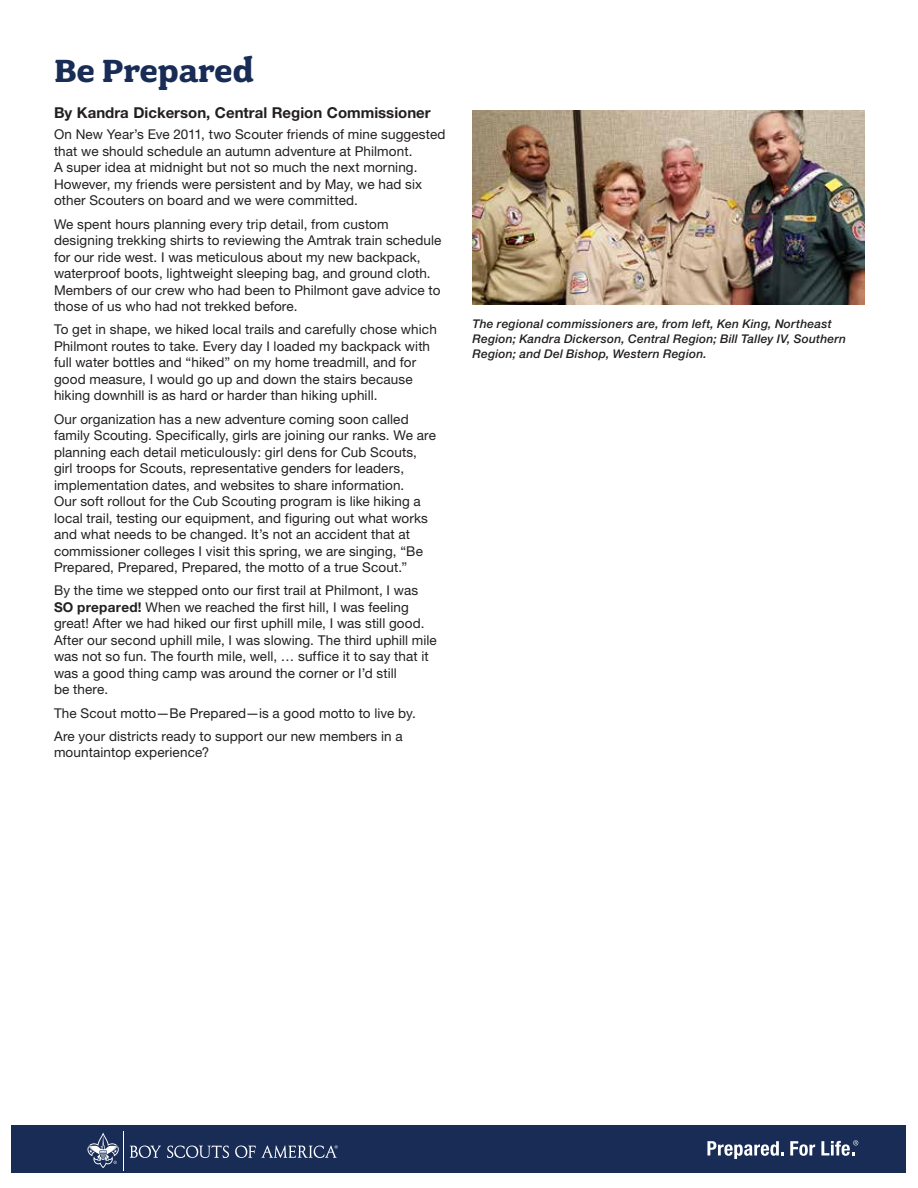
<style>
.page{position:relative;width:918px;height:1188px;background:#fff}
.page>*{position:absolute;margin:0;border:0;box-sizing:border-box;transform-origin:0 0}
.t1{font:700 36px "Fairplex Wide";letter-spacing:-.01em;color:#182c56}
.t2{font:700 15px "Helvetica Neue LT Std";color:#231f20}
.t3{font:13.5px/16.5px "Helvetica Neue LT Std";letter-spacing:.01em;color:#231f20}
.t4{font:italic 500 12px/15px "Helvetica Neue LT Std";letter-spacing:.02em;color:#231f20}
.s1{font-weight:700}
</style>
<div class="page">
<div style="left:12px;top:1126px;width:894px;height:47px;background:#182c56"></div>
<svg style="left:87px;top:1133px;width:32px;height:35px"></svg>
<hr style="left:123px;top:1131px;width:1px;height:40px;background:#fff">
<svg style="left:130px;top:1146px;width:31px;height:12px"></svg>
<svg style="left:167px;top:1146px;width:62px;height:12px"></svg>
<svg style="left:235px;top:1146px;width:21px;height:12px"></svg>
<svg style="left:262px;top:1145px;width:76px;height:13px"></svg>
<svg style="left:707px;top:1141px;width:77px;height:18px"></svg>
<svg style="left:790px;top:1141px;width:25px;height:15px"></svg>
<svg style="left:821px;top:1140px;width:37px;height:16px"></svg>
<img style="left:472px;top:111px;width:392px;height:193px">
<h1 class="t1" style="left:54px;top:50px;width:201px">Be Prepared</h1>
<p class="t2" style="left:54px;top:104px;width:378px">By Kandra Dickerson, Central Region Commissioner</p>
<p class="t3" style="left:54px;top:126px;width:393px">On New Year’s Eve 2011, two Scouter friends of mine suggested that we should schedule an autumn adventure at Philmont.<br>A super idea at midnight but not so much the next morning.<br>However, my friends were persistent and by May, we had six other Scouters on board and we were committed.</p>
<p class="t3" style="left:54px;top:215px;width:389px">We spent hours planning every trip detail, from custom designing trekking shirts to reviewing the Amtrak train schedule for our ride west. I was meticulous about my new backpack, waterproof boots, lightweight sleeping bag, and ground cloth.<br>Members of our crew who had been to Philmont gave advice to those of us who had not trekked before.</p>
<p class="t3" style="left:54px;top:321px;width:384px">To get in shape, we hiked local trails and carefully chose which Philmont routes to take. Every day I loaded my backpack with full water bottles and “hiked” on my home treadmill, and for good measure, I would go up and down the stairs because hiking downhill is as hard or harder than hiking uphill.</p>
<p class="t3" style="left:54px;top:410px;width:383px">Our organization has a new adventure coming soon called family Scouting. Specifically, girls are joining our ranks. We are planning each detail meticulously: girl dens for Cub Scouts, girl troops for Scouts, representative genders for leaders, implementation dates, and websites to share information.<br>Our soft rollout for the Cub Scouting program is like hiking a local trail, testing our equipment, and figuring out what works and what needs to be changed. It’s not an accident that at commissioner colleges I visit this spring, we are singing, “Be Prepared, Prepared, Prepared, the motto of a true Scout.”</p>
<p class="t3" style="left:54px;top:582px;width:384px">By the time we stepped onto our first trail at Philmont, I was <span class="s1">SO prepared!</span> When we reached the first hill, I was feeling great! After we had hiked our first uphill mile, I was still good.<br>After our second uphill mile, I was slowing. The third uphill mile was not so fun. The fourth mile, well, … suffice it to say that it was a good thing camp was around the corner or I’d still<br>be there.</p>
<p class="t3" style="left:54px;top:701px;width:363px;line-height:23.2px">The Scout motto—Be Prepared—is a good motto to live by.<br>Are your districts ready to support our new members in a</p>
<p class="t3" style="left:54px;top:744px;width:157px">mountaintop experience?</p>
<p class="t4" style="left:472px;top:316px;width:375px">The regional commissioners are, from left, Ken King, Northeast<br>Region; Kandra Dickerson, Central Region; Bill Talley IV, Southern<br>Region; and Del Bishop, Western Region.</p>
</div>
